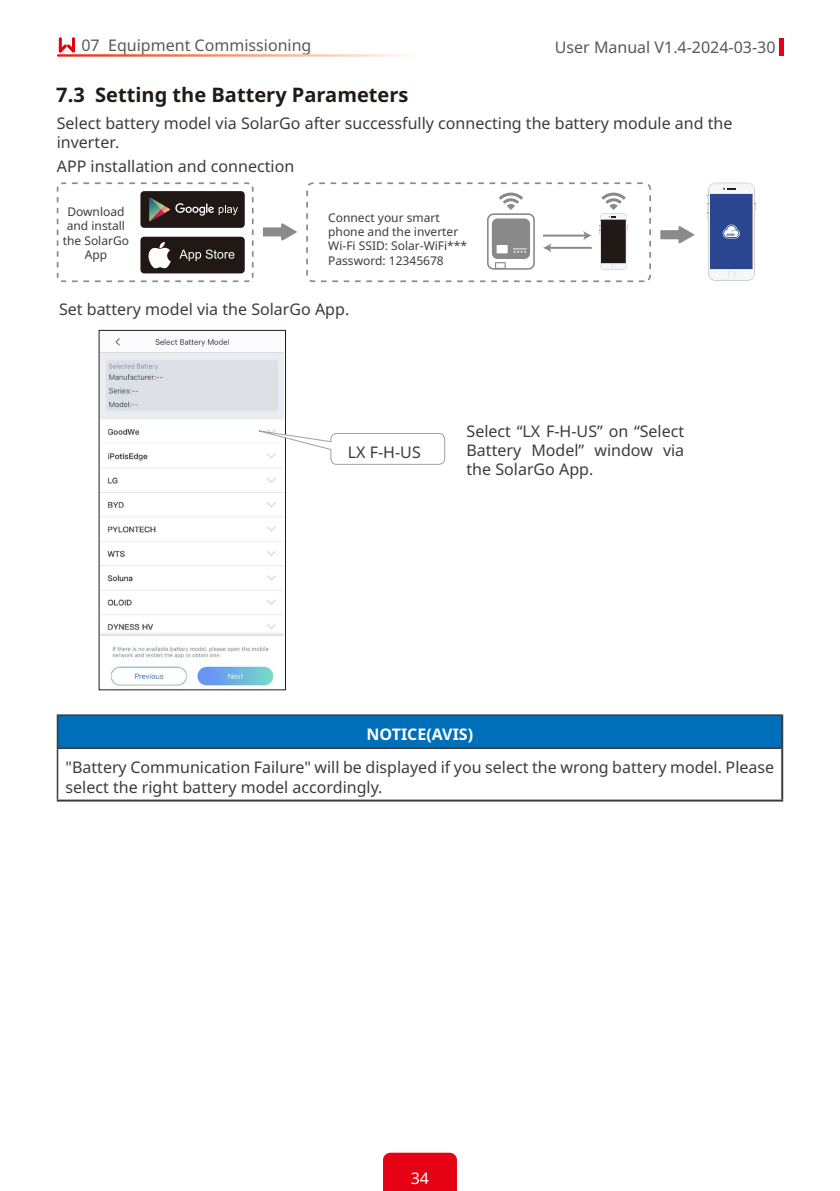
<style>
.page{position:relative;width:840px;height:1191px;background:#fff}
.page>*{position:absolute;margin:0;border:0;box-sizing:border-box;transform-origin:0 0}
.t1{font:700 20px "Noto Sans";color:#231916}
.t2{font:16px/19.2px "Noto Sans";color:#3f3b3a}
.t3{font:16px "Noto Sans";color:#595857}
.t4{font:700 16px "Noto Sans";color:#fff}
.t5{font:16px "Noto Sans";color:#fff}
.t6{font:12px/14.4px "Noto Sans";color:#3f3b3a;text-align:center}
</style>
<div class="page">
<svg style="left:779px;top:38px;width:3px;height:18px"></svg>
<svg style="left:59px;top:37px;width:16px;height:16px"></svg>
<div style="left:383px;top:1152px;width:73px;height:39px;background:#e60013"></div>
<img style="left:101px;top:338px;width:182px;height:348px">
<svg style="left:263px;top:223px;width:34px;height:18px"></svg>
<svg style="left:660px;top:226px;width:34px;height:18px"></svg>
<svg style="left:56px;top:182px;width:198px;height:101px"></svg>
<svg style="left:599px;top:193px;width:28px;height:77px"></svg>
<svg style="left:487px;top:193px;width:47px;height:77px"></svg>
<div style="left:306px;top:182px;width:344px;height:100px;border:2px dashed #898989;border-radius:6px"></div>
<hr style="left:542px;top:235px;width:43px;height:1px;background:#898989">
<svg style="left:583px;top:231px;width:8px;height:9px"></svg>
<hr style="left:548px;top:247px;width:43px;height:2px;background:#898989">
<svg style="left:543px;top:243px;width:8px;height:9px"></svg>
<svg style="left:707px;top:183px;width:48px;height:98px"></svg>
<svg style="left:240px;top:427px;width:205px;height:38px"></svg>
<div style="left:57px;top:715px;width:724px;height:33px;background:#006fba"></div>
<hr style="left:57px;top:714px;width:725px;height:2px;background:#3f3b3a">
<hr style="left:57px;top:716px;width:1px;height:31px;background:#3f3b3a">
<hr style="left:57px;top:747px;width:723px;height:2px;background:#3f3b3a">
<hr style="left:57px;top:749px;width:1px;height:50px;background:#3f3b3a">
<hr style="left:780px;top:716px;width:2px;height:32px;background:#3f3b3a">
<hr style="left:780px;top:748px;width:2px;height:51px;background:#3f3b3a">
<hr style="left:57px;top:799px;width:725px;height:2px;background:#3f3b3a">
<div style="left:607px;top:236px;width:14px;height:13px;background:#201816"></div>
<p class="t3" style="left:81px;top:34px;width:231px">07 Equipment Commissioning</p>
<p class="t3" style="left:554px;top:36px;width:222px">User Manual V1.4-2024-03-30</p>
<p class="t1" style="left:56px;top:80px;width:353px">7.3 Setting the Battery Parameters</p>
<p class="t2" style="left:57px;top:114px;width:677px">Select battery model via SolarGo after successfully connecting the battery module and the inverter.</p>
<p class="t2" style="left:57px;top:157px;width:239px">APP installation and connection</p>
<p class="t6" style="left:63px;top:205px;width:68px">Download and install the SolarGo<br>App</p>
<p class="t6" style="left:328px;top:210px;width:140px;text-align:left">Connect your smart phone and the inverter<br>Wi-Fi SSID: Solar-WiFi***<br>Password: 12345678</p>
<p class="t2" style="left:59px;top:300px;width:291px">Set battery model via the SolarGo App.</p>
<p class="t2" style="left:347px;top:443px;width:74px">LX F-H-US</p>
<p class="t2" style="left:466px;top:422px;width:219px;text-align:justify">Select “LX F-H-US” on “Select Battery Model” window via the SolarGo App.</p>
<p class="t4" style="left:366px;top:723px;width:108px">NOTICE(AVIS)</p>
<p class="t2" style="left:65px;top:758px;width:709px">"Battery Communication Failure" will be displayed if you select the wrong battery model. Please select the right battery model accordingly.</p>
<p class="t5" style="left:410px;top:1166px;width:20px">34</p>
</div>
